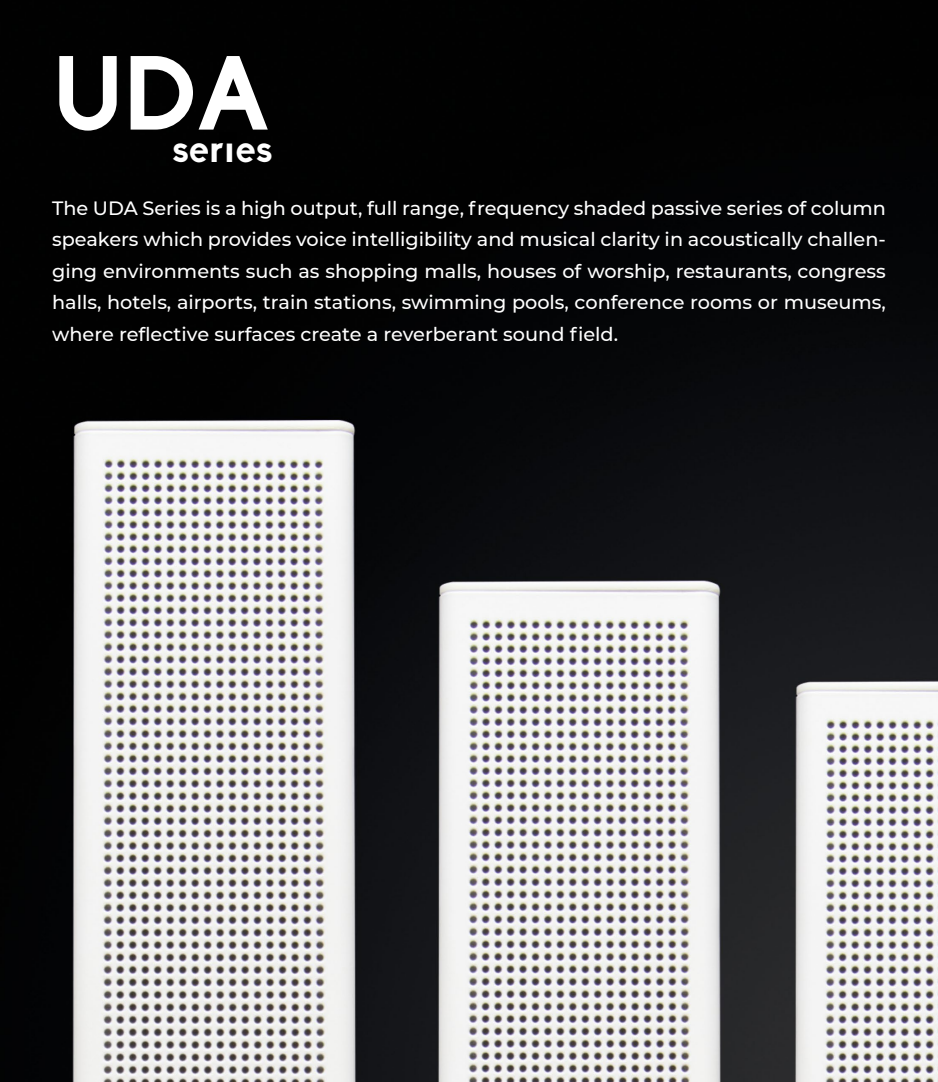
<style>
.page{position:relative;width:938px;height:1082px;background:#fff}
.page>*{position:absolute;margin:0;border:0;box-sizing:border-box;transform-origin:0 0}
.t1{font:700 103.25px "Biko";color:#fff}
.t2{font:700 40.25px "Biko";letter-spacing:-.005em;color:#fff}
.t3{font:500 19.25px/31.5px "Montserrat";color:#fff;text-align:justify}
</style>
<div class="page">
<img style="left:0;top:0;width:938px;height:1081px">
<div style="left:219px;top:132px;width:18px;height:10px;background:#000"></div>
<h1 class="t1" style="left:52px;top:31px;width:219px">UDA</h1>
<h2 class="t2" style="left:172px;top:124px;width:103px">series</h2>
<p class="t3" style="left:52px;top:191px;width:835px">The UDA Series is a high output, full range, frequency shaded passive series of column speakers which provides voice intelligibility and musical clarity in acoustically challen&shy;ging environments such as shopping malls, houses of worship, restaurants, congress halls, hotels, airports, train stations, swimming pools, conference rooms or museums, where reflective surfaces create a reverberant sound field.</p>
</div>
